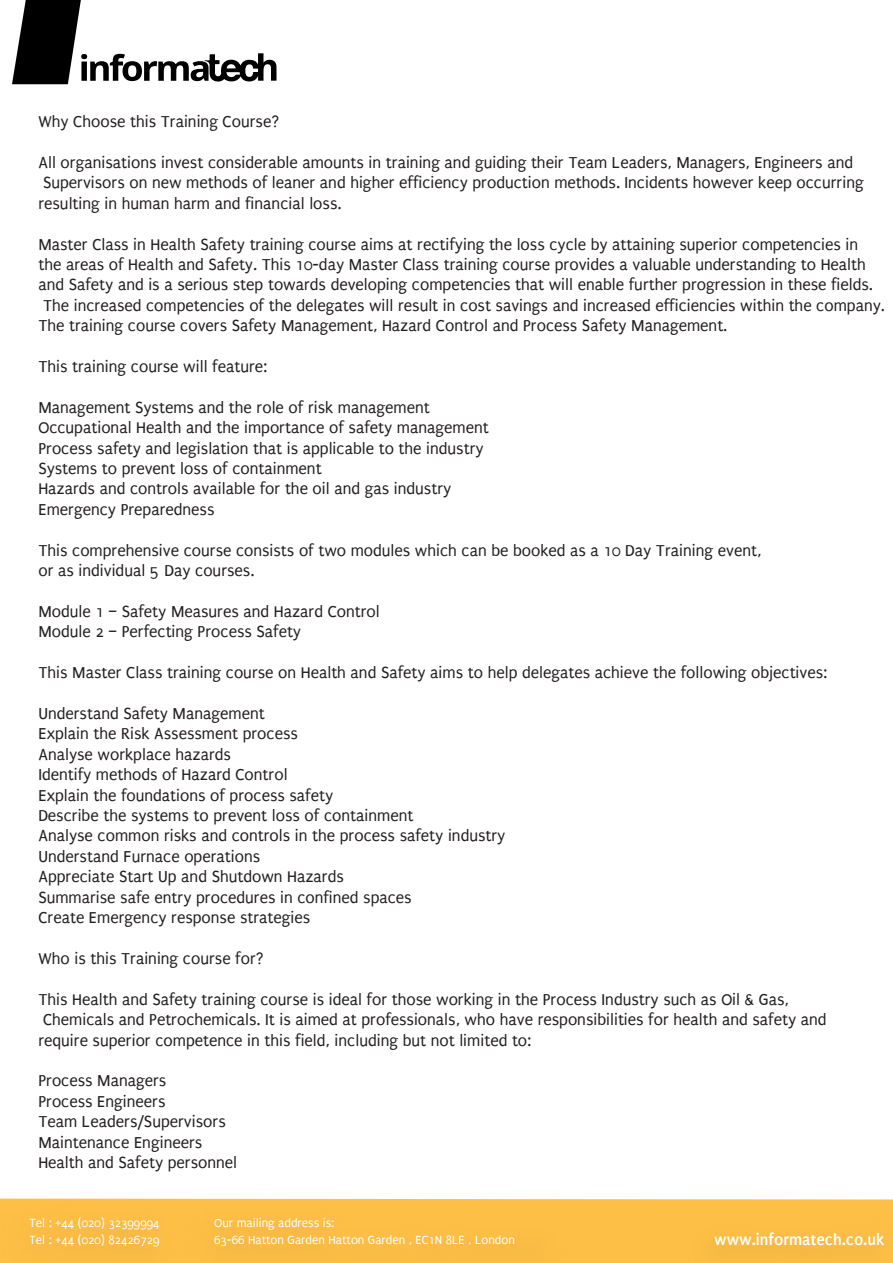
<style>
.page{position:relative;width:893px;height:1263px;background:#fff}
.page>*{position:absolute;margin:0;border:0;box-sizing:border-box;transform-origin:0 0}
.t1{font:16.95px/20.4px "Puritan";color:#231f20}
.t2{font:700 16.95px "Puritan";color:#fff}
.t3{font:12.75px/17px "Puritan";color:#fff}
</style>
<div class="page">
<div style="left:601px;top:1199px;width:292px;height:64px;background:#febf46"></div>
<div style="left:0;top:1198px;width:179px;height:65px;background:#fcbd45"></div>
<div style="left:179px;top:1198px;width:422px;height:65px;background:#fdbe45"></div>
<div style="left:679px;top:1212px;width:214px;height:51px;background:#fcbd45"></div>
<svg style="left:12px;top:0;width:265px;height:84px"></svg>
<p class="t1" style="left:38px;top:112px;width:243px">Why Choose this Training Course?</p>
<p class="t1" style="left:38px;top:152px;width:827px">All organisations invest considerable amounts in training and guiding their Team Leaders, Managers, Engineers and<br>Supervisors on new methods of leaner and higher efficiency production methods. Incidents however keep occurring resulting in human harm and financial loss.</p>
<p class="t1" style="left:38px;top:234px;width:848px">Master Class in Health Safety training course aims at rectifying the loss cycle by attaining superior competencies in the areas of Health and Safety. This 10-day Master Class training course provides a valuable understanding to Health and Safety and is a serious step towards developing competencies that will enable further progression in these fields.<br>The increased competencies of the delegates will result in cost savings and increased efficiencies within the company.<br>The training course covers Safety Management, Hazard Control and Process Safety Management.</p>
<p class="t1" style="left:38px;top:356px;width:230px">This training course will feature:</p>
<p class="t1" style="left:38px;top:397px;width:452px">Management Systems and the role of risk management Occupational Health and the importance of safety management Process safety and legislation that is applicable to the industry Systems to prevent loss of containment<br>Hazards and controls available for the oil and gas industry Emergency Preparedness</p>
<p class="t1" style="left:38px;top:540px;width:724px">This comprehensive course consists of two modules which can be booked as a 10 Day Training event, or as individual 5 Day courses.</p>
<p class="t1" style="left:38px;top:601px;width:343px">Module 1 – Safety Measures and Hazard Control<br>Module 2 – Perfecting Process Safety</p>
<p class="t1" style="left:38px;top:663px;width:790px">This Master Class training course on Health and Safety aims to help delegates achieve the following objectives:</p>
<p class="t1" style="left:38px;top:703px;width:468px">Understand Safety Management<br>Explain the Risk Assessment process<br>Analyse workplace hazards<br>Identify methods of Hazard Control<br>Explain the foundations of process safety<br>Describe the systems to prevent loss of containment<br>Analyse common risks and controls in the process safety industry Understand Furnace operations<br>Appreciate Start Up and Shutdown Hazards<br>Summarise safe entry procedures in confined spaces<br>Create Emergency response strategies</p>
<p class="t1" style="left:38px;top:948px;width:227px">Who is this Training course for?</p>
<p class="t1" style="left:38px;top:989px;width:790px">This Health and Safety training course is ideal for those working in the Process Industry such as Oil &amp; Gas,<br>Chemicals and Petrochemicals. It is aimed at professionals, who have responsibilities for health and safety and require superior competence in this field, including but not limited to:</p>
<p class="t1" style="left:38px;top:1071px;width:200px">Process Managers<br>Process Engineers<br>Team Leaders/Supervisors<br>Maintenance Engineers<br>Health and Safety personnel</p>
<p class="t3" style="left:29px;top:1214px;width:132px">Tel : +44 (020) 32399994<br>Tel : +44 (020) 82426729</p>
<p class="t3" style="left:214px;top:1214px;width:302px">Our mailing address is:<br>63-66 Hatton Garden Hatton Garden , EC1N 8LE , London</p>
<p class="t2" style="left:714px;top:1230px;width:171px">www.informatech.co.uk</p>
</div>
